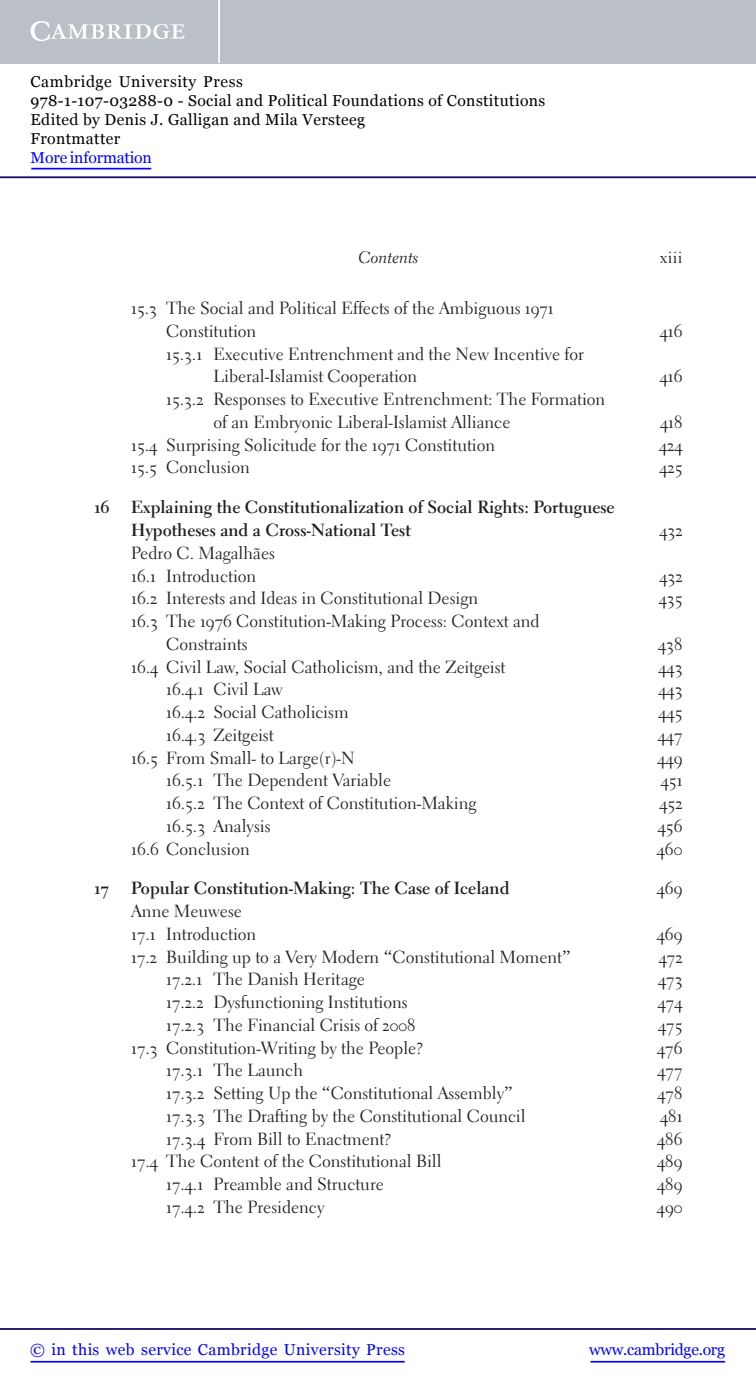
<style>
.page{position:relative;width:756px;height:1388px;background:#fff}
.page>*{position:absolute;margin:0;border:0;box-sizing:border-box;transform-origin:0 0}
.t1{font:17.5px/22.8px "Electra LT Std";color:#231f20}
.t2{font:700 17.5px/22.8px "Electra LT Std";color:#231f20}
.t3{font:16.62px "Electra LT Std Cursive";color:#231f20}
.t4{font:16.62px "Electra LT Std";color:#231f20}
.t5{font:15.75px/18.9px "Georgia";letter-spacing:.025em;color:#000}
.t6{font:15.75px "Georgia";letter-spacing:.025em;color:#00f}
.t7{font:15.75px "Georgia";letter-spacing:-.015em;color:#00f}
.t8{font:15.75px "Georgia";letter-spacing:-.01em;color:#00f}
.s1{font-weight:700}
</style>
<div class="page">
<hr style="left:591px;top:1361px;width:134px;height:1px;background:#00f">
<hr style="left:0;top:1328px;width:756px;height:2px;background:#150666">
<hr style="left:31px;top:1361px;width:374px;height:1px;background:#00f">
<div style="left:0;top:0;width:756px;height:63px;background:#bac0c6"></div>
<svg style="left:31px;top:21px;width:154px;height:20px"></svg>
<hr style="left:218px;top:0;width:2px;height:63px;background:#fff">
<hr style="left:0;top:176px;width:756px;height:2px;background:#150666">
<hr style="left:31px;top:168px;width:120px;height:1px;background:#00f">
<p class="t5" style="left:31px;top:72px;width:516px">Cambridge University Press<br>978-1-107-03288-0 - Social and Political Foundations of Constitutions Edited by Denis J. Galligan and Mila Versteeg<br>Frontmatter</p>
<p class="t8" style="left:31px;top:148px;width:123px">More information</p>
<p class="t3" style="left:358px;top:250px;width:62px">Contents</p>
<p class="t4" style="left:660px;top:250px;width:24px">xiii</p>
<p class="t1" style="left:166px;top:299px;width:389px;text-indent:-35px">15.3 The Social and Political Effects of the Ambiguous 1971<br>Constitution</p>
<p class="t1" style="left:660px;top:321px;width:24px">416</p>
<p class="t1" style="left:214px;top:344px;width:372px;text-indent:-47px">15.3.1 Executive Entrenchment and the New Incentive for<br>Liberal -Islamist Cooperation</p>
<p class="t1" style="left:214px;top:390px;width:393px;text-indent:-47px">15.3.2 Responses to Executive Entrenchment: The Formation of an Embryonic Liberal -Islamist Alliance</p>
<p class="t1" style="left:660px;top:367px;width:24px">416</p>
<p class="t1" style="left:660px;top:412px;width:24px">418</p>
<p class="t1" style="left:131px;top:435px;width:366px">15.4 Surprising Solicitude for the 1971 Constitution</p>
<p class="t1" style="left:659px;top:435px;width:25px">424</p>
<p class="t1" style="left:131px;top:458px;width:120px">15.5 Conclusion</p>
<p class="t1" style="left:660px;top:458px;width:24px">425</p>
<p class="t2" style="left:131px;top:498px;width:485px;text-indent:-37px">16 Explaining the Constitutionalization of Social Rights: Portuguese<br>Hypotheses and a Cross -National Test</p>
<p class="t1" style="left:660px;top:520px;width:24px">432</p>
<p class="t1" style="left:131px;top:543px;width:145px">Pedro C. Magalh ã es<br>16.1 Introduction</p>
<p class="t1" style="left:660px;top:566px;width:24px">432</p>
<p class="t1" style="left:131px;top:589px;width:348px">16.2 Interests and Ideas in Constitutional Design</p>
<p class="t1" style="left:659px;top:589px;width:25px">435</p>
<p class="t1" style="left:166px;top:611px;width:375px;text-indent:-35px">16.3 The 1976 Constitution -Making Process: Context and<br>Constraints</p>
<p class="t1" style="left:658px;top:634px;width:26px">438</p>
<p class="t1" style="left:131px;top:657px;width:376px">16.4 Civil Law, Social Catholicism, and the Zeitgeist</p>
<p class="t1" style="left:659px;top:657px;width:25px">443</p>
<p class="t1" style="left:166px;top:680px;width:118px">16.4.1 Civil Law</p>
<p class="t1" style="left:659px;top:680px;width:25px">443</p>
<p class="t1" style="left:166px;top:702px;width:184px">16.4.2 Social Catholicism</p>
<p class="t1" style="left:659px;top:702px;width:25px">445</p>
<p class="t1" style="left:166px;top:725px;width:109px">16.4.3 Zeitgeist</p>
<p class="t1" style="left:658px;top:725px;width:26px">447</p>
<p class="t1" style="left:131px;top:748px;width:225px">16.5 From Small- to Large(r) -N</p>
<p class="t1" style="left:658px;top:748px;width:26px">449</p>
<p class="t1" style="left:166px;top:771px;width:226px">16.5.1 The Dependent Variable</p>
<p class="t1" style="left:661px;top:771px;width:23px">451</p>
<p class="t1" style="left:166px;top:793px;width:312px">16.5.2 The Context of Constitution -Making</p>
<p class="t1" style="left:660px;top:793px;width:24px">452</p>
<p class="t1" style="left:166px;top:816px;width:106px">16.5.3 Analysis</p>
<p class="t1" style="left:658px;top:816px;width:26px">456</p>
<p class="t1" style="left:131px;top:839px;width:120px">16.6 Conclusion</p>
<p class="t1" style="left:657px;top:839px;width:27px">460</p>
<p class="t2" style="left:94px;top:879px;width:416px">17 Popular Constitution -Making: The Case of Iceland</p>
<p class="t1" style="left:657px;top:879px;width:27px">469</p>
<p class="t1" style="left:131px;top:901px;width:127px">Anne Meuwese<br>17.1 Introduction</p>
<p class="t1" style="left:657px;top:924px;width:27px">469</p>
<p class="t1" style="left:131px;top:947px;width:441px">17.2 Building up to a Very Modern <span class="s1">“</span>Constitutional Moment<span class="s1">”</span></p>
<p class="t1" style="left:659px;top:947px;width:25px">472</p>
<p class="t1" style="left:166px;top:970px;width:200px">17.2.1 The Danish Heritage</p>
<p class="t1" style="left:658px;top:970px;width:26px">473</p>
<p class="t1" style="left:166px;top:992px;width:243px">17.2.2 Dysfunctioning Institutions</p>
<p class="t1" style="left:658px;top:992px;width:26px">474</p>
<p class="t1" style="left:166px;top:1015px;width:251px">17.2.3 The Financial Crisis of 2008</p>
<p class="t1" style="left:658px;top:1015px;width:26px">475</p>
<p class="t1" style="left:131px;top:1038px;width:293px">17.3 Constitution -Writing by the People?</p>
<p class="t1" style="left:657px;top:1038px;width:27px">476</p>
<p class="t1" style="left:166px;top:1061px;width:138px">17.3.1 The Launch</p>
<p class="t1" style="left:658px;top:1061px;width:26px">477</p>
<p class="t1" style="left:166px;top:1083px;width:348px">17.3.2 Setting Up the <span class="s1">“</span>Constitutional Assembly<span class="s1">”</span></p>
<p class="t1" style="left:658px;top:1083px;width:26px">478</p>
<p class="t1" style="left:166px;top:1106px;width:361px">17.3.3 The Drafting by the Constitutional Council</p>
<p class="t1" style="left:660px;top:1106px;width:24px">481</p>
<p class="t1" style="left:166px;top:1129px;width:227px">17.3.4 From Bill to Enactment?</p>
<p class="t1" style="left:657px;top:1129px;width:27px">486</p>
<p class="t1" style="left:131px;top:1152px;width:312px">17.4 The Content of the Constitutional Bill</p>
<p class="t1" style="left:657px;top:1152px;width:27px">489</p>
<p class="t1" style="left:166px;top:1174px;width:219px">17.4.1 Preamble and Structure</p>
<p class="t1" style="left:657px;top:1174px;width:27px">489</p>
<p class="t1" style="left:166px;top:1197px;width:160px">17.4.2 The Presidency</p>
<p class="t1" style="left:657px;top:1197px;width:27px">490</p>
<p class="t6" style="left:30px;top:1340px;width:376px">© in this web service Cambridge University Press</p>
<p class="t7" style="left:589px;top:1340px;width:137px">www.cambridge.org</p>
</div>
